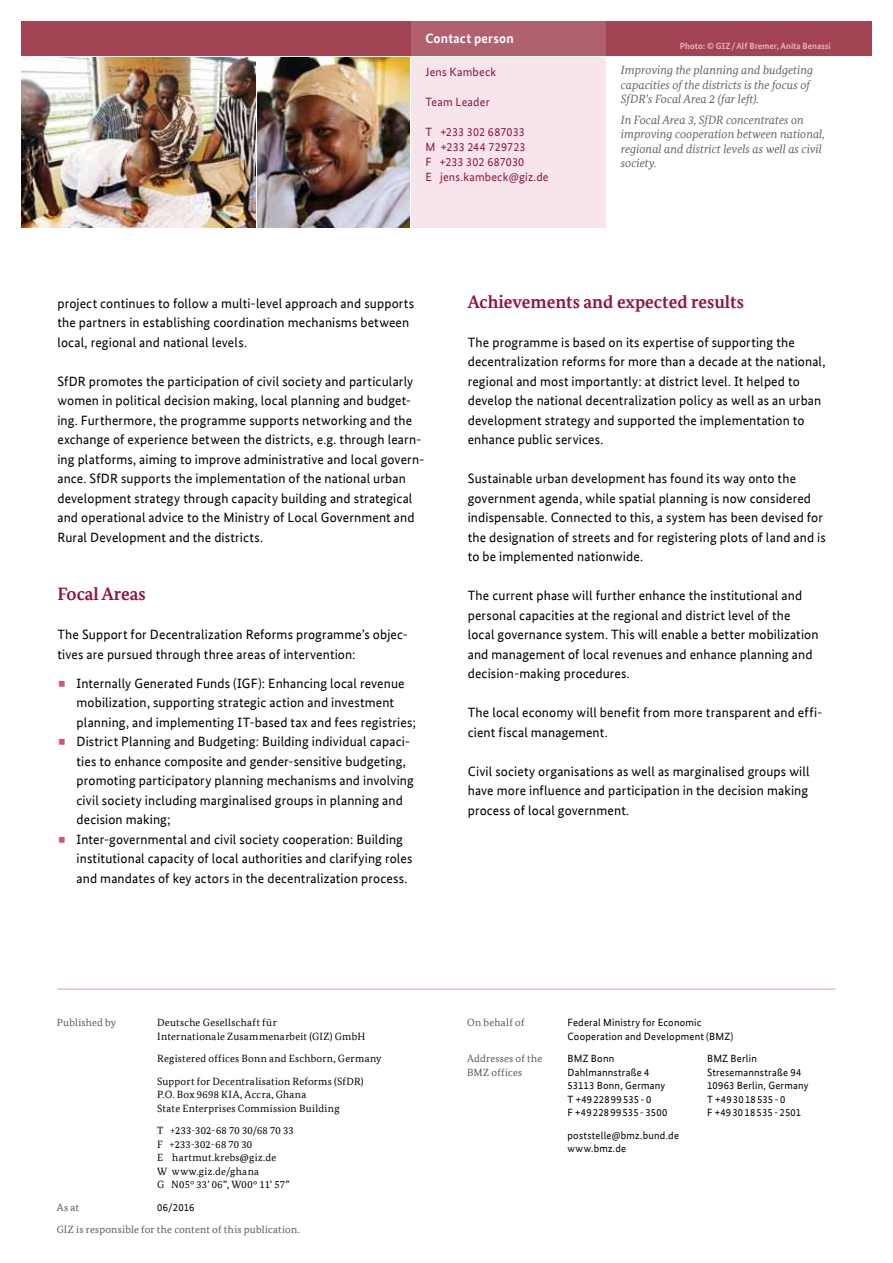
<style>
.page{position:relative;width:893px;height:1263px;background:#fff}
.page>*{position:absolute;margin:0;border:0;box-sizing:border-box;transform-origin:0 0}
.t1{font:700 18px "Bundes Serif Office";color:#90183a}
.t2{font:13.5px/19.5px "Bundes Sans Office";letter-spacing:.01em;color:#000}
.t3{font:700 13.5px "Bundes Sans Office";letter-spacing:.015em;color:#fff}
.t4{font:italic 12px/14.4px "Bundes Serif Office";color:#646363}
.t5{font:12px/15px "Bundes Sans Office";letter-spacing:.015em;color:#90183a}
.t6{font:10.5px/13.5px "Bundes Serif Office";letter-spacing:.025em;color:#000}
.t7{font:10.5px/13.5px "Bundes Sans Office";letter-spacing:.02em;color:#000}
.t8{font:10.5px "Bundes Serif Office";letter-spacing:.02em;color:#575756}
.t9{font:700 9px "Bundes Sans Office";color:#e7b0be}
</style>
<div class="page">
<div style="left:21px;top:21px;width:851px;height:34px;background:#a34454"></div>
<div style="left:411px;top:21px;width:195px;height:34px;background:#b1616e"></div>
<hr style="left:57px;top:989px;width:779px;height:1px;background:#cfa0a3">
<div style="left:411px;top:57px;width:195px;height:170px;background:#f7e5eb"></div>
<img style="left:21px;top:57px;width:234px;height:170px">
<img style="left:257px;top:58px;width:152px;height:169px">
<p class="t3" style="left:425px;top:30px;width:90px">Contact person</p>
<p class="t5" style="left:425px;top:64px;width:72px">Jens Kambeck</p>
<p class="t5" style="left:425px;top:94px;width:66px">Team Leader</p>
<p class="t5" style="left:425px;top:124px;width:125px">T +233 302 687033<br>M +233 244 729723<br>F +233 302 687030<br>E jens.kambeck@giz.de</p>
<p class="t9" style="left:680px;top:41px;width:152px">Photo: © GIZ/Alf Bremer, Anita Benassi</p>
<p class="t4" style="left:621px;top:63px;width:194px">Improving the planning and budgeting capacities of the districts is the focus of<br>SfDR’s Focal Area 2 (far left).</p>
<p class="t4" style="left:621px;top:112px;width:205px">In Focal Area 3, SfDR concentrates on improving cooperation between national, regional and district levels as well as civil society.</p>
<p class="t2" style="left:57px;top:293px;width:358px">project continues to follow a multi-level approach and supports the partners in establishing coordination mechanisms between local, regional and national levels.</p>
<p class="t2" style="left:57px;top:371px;width:369px">SfDR promotes the participation of civil society and particularly women in political decision making, local planning and budget&shy;ing. Furthermore, the programme supports networking and the exchange of experience between the districts, e.g. through learn&shy;ing platforms, aiming to improve administrative and local govern&shy;ance. SfDR supports the implementation of the national urban development strategy through capacity building and strategical and operational advice to the Ministry of Local Government and Rural Development and the districts.</p>
<h1 class="t1" style="left:57px;top:583px;width:90px">Focal Areas</h1>
<p class="t2" style="left:57px;top:625px;width:352px">The Support for Decentralization Reforms programme’s objec&shy;tives are pursued through three areas of intervention:</p>
<p class="t2" style="left:77px;top:673px;width:341px">Internally Generated Funds (IGF): Enhancing local revenue mobilization, supporting strategic action and investment planning, and implementing IT-based tax and fees registries; District Planning and Budgeting: Building individual capaci&shy;ties to enhance composite and gender-sensitive budgeting, promoting participatory planning mechanisms and involving civil society including marginalised groups in planning and decision making;<br>Inter-governmental and civil society cooperation: Building institutional capacity of local authorities and clarifying roles and mandates of key actors in the decentralization process.</p>
<h1 class="t1" style="left:468px;top:291px;width:278px">Achievements and expected results</h1>
<p class="t2" style="left:468px;top:332px;width:359px">The programme is based on its expertise of supporting the decentralization reforms for more than a decade at the national, regional and most importantly: at district level. It helped to develop the national decentralization policy as well as an urban development strategy and supported the implementation to enhance public services.</p>
<p class="t2" style="left:468px;top:469px;width:360px">Sustainable urban development has found its way onto the government agenda, while spatial planning is now considered indispensable. Connected to this, a system has been devised for the designation of streets and for registering plots of land and is to be implemented nationwide.</p>
<p class="t2" style="left:468px;top:586px;width:352px">The current phase will further enhance the institutional and personal capacities at the regional and district level of the local governance system. This will enable a better mobilization and management of local revenues and enhance planning and decision-making procedures.</p>
<p class="t2" style="left:468px;top:703px;width:356px">The local economy will benefit from more transparent and effi&shy;cient fiscal management.</p>
<p class="t2" style="left:468px;top:761px;width:343px;text-align:justify">Civil society organisations as well as marginalised groups will have more influence and participation in the decision making process of local government.</p>
<p class="t8" style="left:57px;top:1017px;width:61px">Published by</p>
<p class="t6" style="left:157px;top:1016px;width:210px">Deutsche Gesellschaft für<br>Internationale Zusammenarbeit (GIZ) GmbH</p>
<p class="t6" style="left:157px;top:1047px;width:226px;line-height:22.5px">Registered offices Bonn and Eschborn, Germany<br>Support for Decentralisation Reforms (SfDR)</p>
<p class="t6" style="left:157px;top:1088px;width:184px">P.O. Box 9698 KIA, Accra, Ghana<br>State Enterprises Commission Building</p>
<p class="t6" style="left:157px;top:1124px;width:138px">T +233-302-68 70 30/68 70 33<br>F +233-302-68 70 30<br>E hartmut.krebs@giz.de<br>W www.giz.de/ghana<br>G N05° 33’ 06”, W00° 11’ 57”</p>
<p class="t8" style="left:57px;top:1201px;width:24px">As at</p>
<p class="t7" style="left:157px;top:1200px;width:39px">06/2016</p>
<p class="t8" style="left:57px;top:1224px;width:245px">GIZ is responsible for the content of this publication.</p>
<p class="t8" style="left:467px;top:1017px;width:59px">On behalf of</p>
<p class="t7" style="left:567px;top:1016px;width:167px">Federal Ministry for Economic<br>Cooperation and Development (BMZ)</p>
<p class="t8" style="left:467px;top:1053px;width:77px">Addresses of the</p>
<p class="t7" style="left:567px;top:1052px;width:48px">BMZ Bonn</p>
<p class="t7" style="left:707px;top:1052px;width:51px">BMZ Berlin</p>
<p class="t8" style="left:467px;top:1066px;width:57px">BMZ offices</p>
<p class="t7" style="left:567px;top:1065px;width:83px">Dahlmannstraße 4</p>
<p class="t7" style="left:707px;top:1065px;width:96px">Stresemannstraße 94</p>
<p class="t7" style="left:567px;top:1079px;width:99px">53113 Bonn, Germany</p>
<p class="t7" style="left:707px;top:1079px;width:103px">10963 Berlin, Germany</p>
<p class="t7" style="left:567px;top:1092px;width:85px">T +4922899535-0</p>
<p class="t7" style="left:707px;top:1092px;width:80px">T +493018535-0</p>
<p class="t7" style="left:567px;top:1106px;width:101px">F +4922899535-3500</p>
<p class="t7" style="left:707px;top:1106px;width:96px">F +493018535-2501</p>
<p class="t7" style="left:567px;top:1128px;width:113px">poststelle@bmz.bund.de www.bmz.de</p>
</div>
